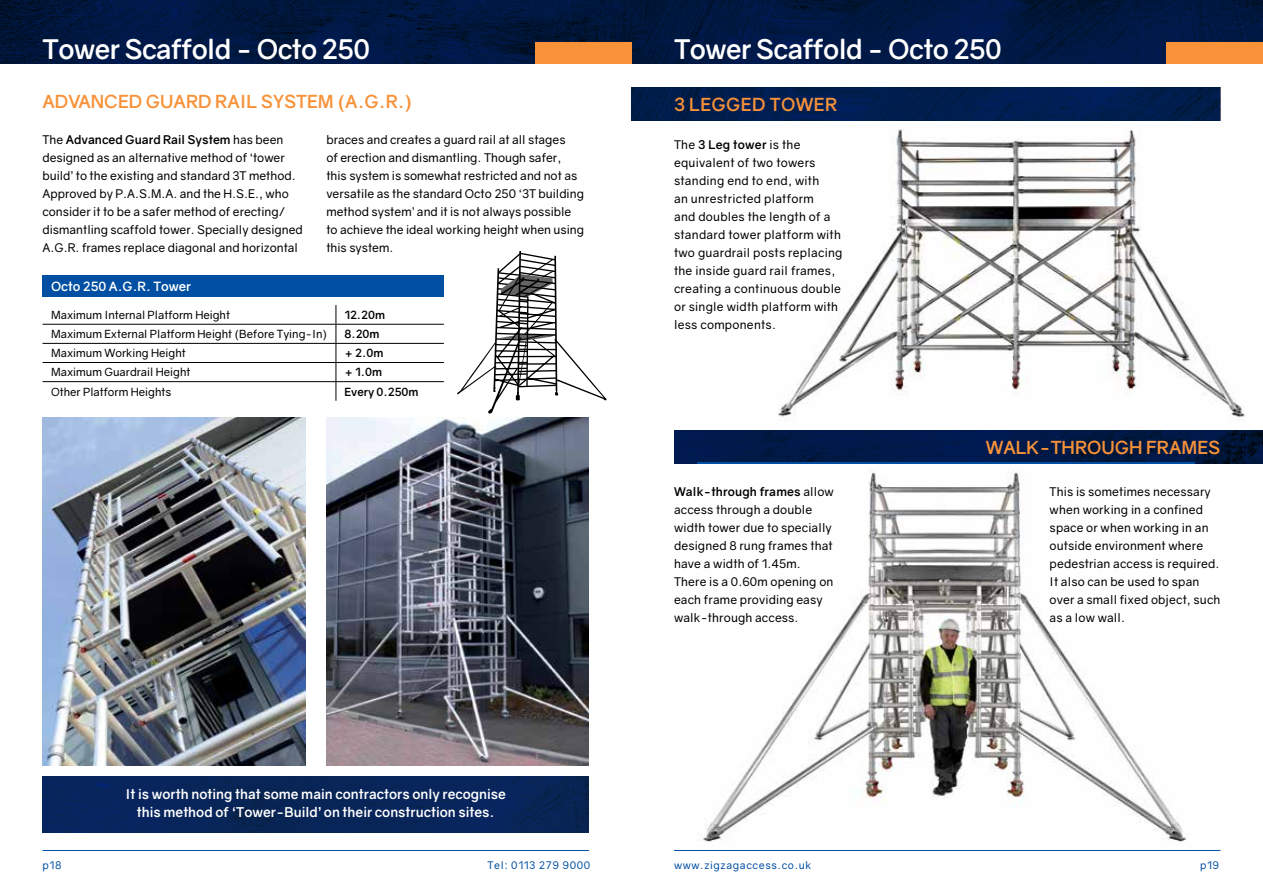
<style>
.page{position:relative;width:1263px;height:893px;background:#fff}
.page>*{position:absolute;margin:0;border:0;box-sizing:border-box;transform-origin:0 0}
.t1{font:700 27px "Gravity";letter-spacing:-.02em;color:#fff}
.t2{font:700 18px "Gravity";color:#f79239}
.t3{font:700 18px "Gravity";letter-spacing:.02em;color:#f79239}
.t4{font:700 13.5px/18px "Gravity";color:#fff;text-align:center}
.t5{font:700 12.75px "Gravity";color:#fff}
.t6{font:12px/18px "Gravity";letter-spacing:.01em;color:#000}
.t7{font:11.25px "Gravity";color:#000}
.t8{font:700 11.25px "Gravity";color:#000}
.t9{font:10.5px "Gravity";letter-spacing:.06em;color:#004fa3}
.s1{font-weight:700}
</style>
<div class="page">
<img style="left:771px;top:120px;width:474px;height:301px">
<svg style="left:631px;top:0;width:632px;height:64px;background:#001842"></svg>
<svg style="left:0;top:0;width:631px;height:64px;background:#00173f"></svg>
<div style="left:535px;top:43px;width:96px;height:21px;background:#f79239"></div>
<div style="left:1166px;top:43px;width:97px;height:21px;background:#f79239"></div>
<img style="left:698px;top:463px;width:496px;height:379px">
<img style="left:43px;top:418px;width:262px;height:347px">
<hr style="left:43px;top:850px;width:546px;height:1px;background:#004fa3">
<hr style="left:674px;top:850px;width:546px;height:1px;background:#004fa3">
<img style="left:326px;top:418px;width:263px;height:347px">
<div style="left:43px;top:275px;width:401px;height:22px;background:#004fa3"></div>
<hr style="left:43px;top:324px;width:293px;height:1px;background:#000">
<hr style="left:336px;top:324px;width:108px;height:1px;background:#000">
<hr style="left:43px;top:343px;width:293px;height:1px;background:#000">
<hr style="left:336px;top:343px;width:108px;height:1px;background:#000">
<hr style="left:43px;top:362px;width:293px;height:1px;background:#000">
<hr style="left:336px;top:362px;width:108px;height:1px;background:#000">
<hr style="left:43px;top:381px;width:293px;height:1px;background:#000">
<hr style="left:336px;top:381px;width:108px;height:1px;background:#000">
<svg style="left:336px;top:305px;width:1px;height:96px"></svg>
<div style="left:43px;top:776px;width:546px;height:56px;background:#08255a"></div>
<svg style="left:457px;top:251px;width:149px;height:163px"></svg>
<svg style="left:674px;top:430px;width:589px;height:33px;background:#001948"></svg>
<svg style="left:631px;top:87px;width:589px;height:33px;background:#001d4f"></svg>
<h1 class="t1" style="left:43px;top:32px;width:329px">Tower Scaffold - Octo 250</h1>
<h2 class="t2" style="left:43px;top:91px;width:371px">ADVANCED GUARD RAIL SYSTEM (A.G.R.)</h2>
<p class="t6" style="left:43px;top:131px;width:262px">The <span class="s1">Advanced Guard Rail System</span> has been designed as an alternative method of ‘tower build’ to the existing and standard 3T method.<br>Approved by P.A.S.M.A. and the H.S.E., who consider it to be a safer method of erecting/ dismantling scaffold tower. Specially designed A.G.R. frames replace diagonal and horizontal</p>
<p class="t6" style="left:326px;top:131px;width:259px">braces and creates a guard rail at all stages<br>of erection and dismantling. Though safer, this system is somewhat restricted and not as versatile as the standard Octo 250 ‘3T building method system’ and it is not always possible to achieve the ideal working height when using this system.</p>
<p class="t5" style="left:51px;top:278px;width:142px">Octo 250 A.G.R. Tower</p>
<p class="t7" style="left:51px;top:308px;width:181px">Maximum Internal Platform Height</p>
<p class="t8" style="left:344px;top:308px;width:42px">12.20m</p>
<p class="t7" style="left:51px;top:327px;width:278px">Maximum External Platform Height (Before Tying-In)</p>
<p class="t8" style="left:344px;top:327px;width:37px">8.20m</p>
<p class="t7" style="left:51px;top:346px;width:136px">Maximum Working Height</p>
<p class="t8" style="left:344px;top:346px;width:40px">+ 2.0m</p>
<p class="t7" style="left:51px;top:365px;width:141px">Maximum Guardrail Height</p>
<p class="t8" style="left:344px;top:365px;width:39px">+ 1.0m</p>
<p class="t7" style="left:51px;top:385px;width:122px">Other Platform Heights</p>
<p class="t8" style="left:344px;top:385px;width:76px">Every 0.250m</p>
<p class="t4" style="left:125px;top:785px;width:382px">It is worth noting that some main contractors only recognise this method of ‘Tower-Build’ on their construction sites.</p>
<h1 class="t1" style="left:674px;top:32px;width:329px">Tower Scaffold - Octo 250</h1>
<h2 class="t3" style="left:674px;top:94px;width:165px">3 LEGGED TOWER</h2>
<p class="t6" style="left:674px;top:136px;width:170px">The <span class="s1">3 Leg tower</span> is the equivalent of two towers standing end to end, with<br>an unrestricted platform<br>and doubles the length of a standard tower platform with two guardrail posts replacing the inside guard rail frames, creating a continuous double or single width platform with less components.</p>
<p class="t6" style="left:674px;top:483px;width:161px"><span class="s1">Walk-through frames</span> allow access through a double width tower due to specially designed 8 rung frames that have a width of 1.45m.<br>There is a 0.60m opening on each frame providing easy walk-through access.</p>
<h2 class="t2" style="left:986px;top:436px;width:236px">WALK-THROUGH FRAMES</h2>
<p class="t6" style="left:1050px;top:482px;width:172px">This is sometimes necessary when working in a confined space or when working in an outside environment where pedestrian access is required.<br>It also can be used to span over a small fixed object, such as a low wall.</p>
<p class="t9" style="left:43px;top:859px;width:20px">p18</p>
<p class="t9" style="left:487px;top:859px;width:104px">Tel: 0113 279 9000</p>
<p class="t9" style="left:674px;top:859px;width:139px">www.zigzagaccess.co.uk</p>
<p class="t9" style="left:1200px;top:859px;width:21px">p19</p>
</div>
